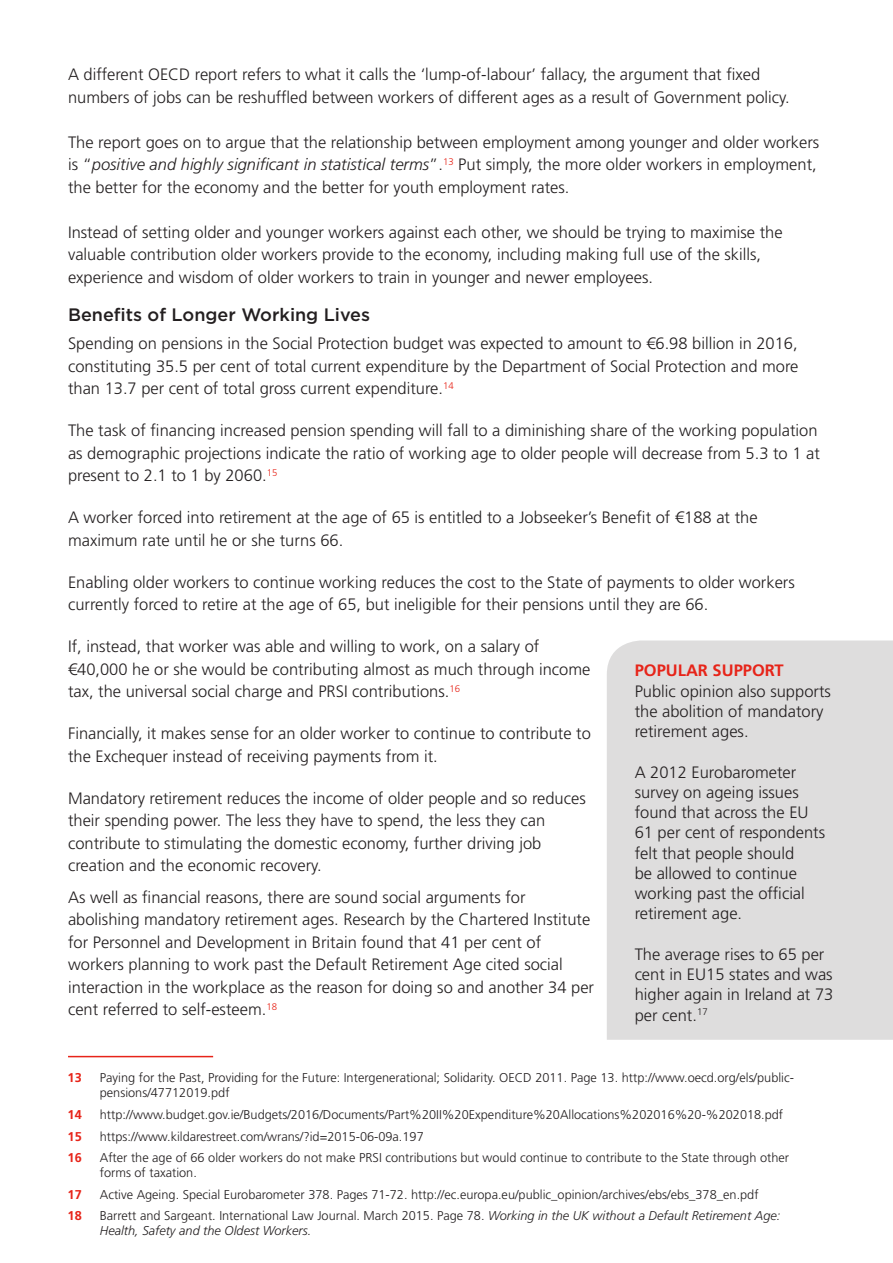
<style>
.page{position:relative;width:893px;height:1263px;background:#fff}
.page>*{position:absolute;margin:0;border:0;box-sizing:border-box;transform-origin:0 0}
.t1{font:500 18px "Gotham";color:#231f20}
.t2{font:300 16.5px/22.5px "Frutiger LT Std";color:#231f20}
.t3{font:700 16.5px "Frutiger LT Std";color:#e72419}
.t4{font:300 12.75px/15px "Frutiger LT Std";color:#231f20}
.t5{font:italic 300 12.75px/15px "Frutiger LT Std";color:#231f20}
.t6{font:700 12.75px "Frutiger LT Std";color:#e72419}
.s1{font-style:italic}
.s2{font-style:normal}
</style>
<div class="page">
<hr style="left:68px;top:1056px;width:145px;height:1px;background:#e72419">
<div style="left:607px;top:640px;width:286px;height:400px;background:#dedddd"></div>
<p class="t2" style="left:68px;top:64px;width:723px">A different OECD report refers to what it calls the ‘lump-of-labour’ fallacy, the argument that fixed numbers of jobs can be reshuffled between workers of different ages as a result of Government policy.</p>
<p class="t2" style="left:68px;top:131px;width:753px">The report goes on to argue that the relationship between employment among younger and older workers is “<span class="s1">positive and highly significant in statistical terms</span>”.<sup>13</sup> Put simply, the more older workers in employment, the better for the economy and the better for youth employment rates.</p>
<p class="t2" style="left:68px;top:221px;width:716px">Instead of setting older and younger workers against each other, we should be trying to maximise the valuable contribution older workers provide to the economy, including making full use of the skills, experience and wisdom of older workers to train in younger and newer employees.</p>
<p class="t1" style="left:68px;top:304px;width:304px">Benefits of Longer Working Lives</p>
<p class="t2" style="left:68px;top:333px;width:732px;text-align:justify">Spending on pensions in the Social Protection budget was expected to amount to €6.98 billion in 2016, constituting 35.5 per cent of total current expenditure by the Department of Social Protection and more than 13.7 per cent of total gross current expenditure.<sup>14</sup></p>
<p class="t2" style="left:68px;top:420px;width:753px">The task of financing increased pension spending will fall to a diminishing share of the working population as demographic projections indicate the ratio of working age to older people will decrease from 5.3 to 1 at present to 2.1 to 1 by 2060.<sup>15</sup></p>
<p class="t2" style="left:68px;top:507px;width:691px">A worker forced into retirement at the age of 65 is entitled to a Jobseeker’s Benefit of €188 at the maximum rate until he or she turns 66.</p>
<p class="t2" style="left:68px;top:571px;width:728px">Enabling older workers to continue working reduces the cost to the State of payments to older workers currently forced to retire at the age of 65, but ineligible for their pensions until they are 66.</p>
<p class="t2" style="left:68px;top:636px;width:524px">If, instead, that worker was able and willing to work, on a salary of €40,000 he or she would be contributing almost as much through income tax, the universal social charge and PRSI contributions.<sup>16</sup></p>
<p class="t2" style="left:68px;top:723px;width:524px">Financially, it makes sense for an older worker to continue to contribute to the Exchequer instead of receiving payments from it.</p>
<p class="t2" style="left:68px;top:787px;width:519px">Mandatory retirement reduces the income of older people and so reduces their spending power. The less they have to spend, the less they can contribute to stimulating the domestic economy, further driving job creation and the economic recovery.</p>
<p class="t2" style="left:68px;top:886px;width:528px">As well as financial reasons, there are sound social arguments for abolishing mandatory retirement ages. Research by the Chartered Institute for Personnel and Development in Britain found that 41 per cent of workers planning to work past the Default Retirement Age cited social interaction in the workplace as the reason for doing so and another 34 per cent referred to self-esteem.<sup>18</sup></p>
<p class="t3" style="left:635px;top:661px;width:151px">POPULAR SUPPORT</p>
<p class="t2" style="left:635px;top:681px;width:198px;line-height:20.2px">Public opinion also supports the abolition of mandatory retirement ages.</p>
<p class="t2" style="left:635px;top:762px;width:192px;line-height:20.2px">A 2012 Eurobarometer survey on ageing issues found that across the EU<br>61 per cent of respondents felt that people should<br>be allowed to continue working past the official retirement age.</p>
<p class="t2" style="left:635px;top:944px;width:200px;line-height:20.2px">The average rises to 65 per cent in EU15 states and was higher again in Ireland at 73 per cent.<sup>17</sup></p>
<p class="t6" style="left:68px;top:1070px;width:16px">13</p>
<p class="t4" style="left:100px;top:1071px;width:696px">Paying for the Past, Providing for the Future: Intergenerational; Solidarity. OECD 2011. Page 13. http://www.oecd.org/els/public&shy;pensions/47712019.pdf</p>
<p class="t6" style="left:68px;top:1107px;width:16px">14</p>
<p class="t4" style="left:100px;top:1107px;width:685px">http://www.budget.gov.ie/Budgets/2016/Documents/Part%20II%20Expenditure%20Allocations%202016%20-%202018.pdf</p>
<p class="t6" style="left:68px;top:1129px;width:16px">15</p>
<p class="t4" style="left:100px;top:1129px;width:325px">https://www.kildarestreet.com/wrans/?id=2015-06-09a.197</p>
<p class="t6" style="left:68px;top:1150px;width:16px">16</p>
<p class="t4" style="left:100px;top:1150px;width:691px">After the age of 66 older workers do not make PRSI contributions but would continue to contribute to the State through other forms of taxation.</p>
<p class="t6" style="left:68px;top:1187px;width:16px">17</p>
<p class="t4" style="left:100px;top:1187px;width:660px">Active Ageing. Special Eurobarometer 378. Pages 71-72. http://ec.europa.eu/public_opinion/archives/ebs/ebs_378_en.pdf</p>
<p class="t6" style="left:68px;top:1208px;width:16px">18</p>
<p class="t5" style="left:100px;top:1208px;width:682px"><span class="s2">Barrett and Sargeant. International Law Journal. March 2015. Page 78.</span> Working in the UK without a Default Retirement Age:<br>Health, Safety and the Oldest Workers.</p>
</div>
